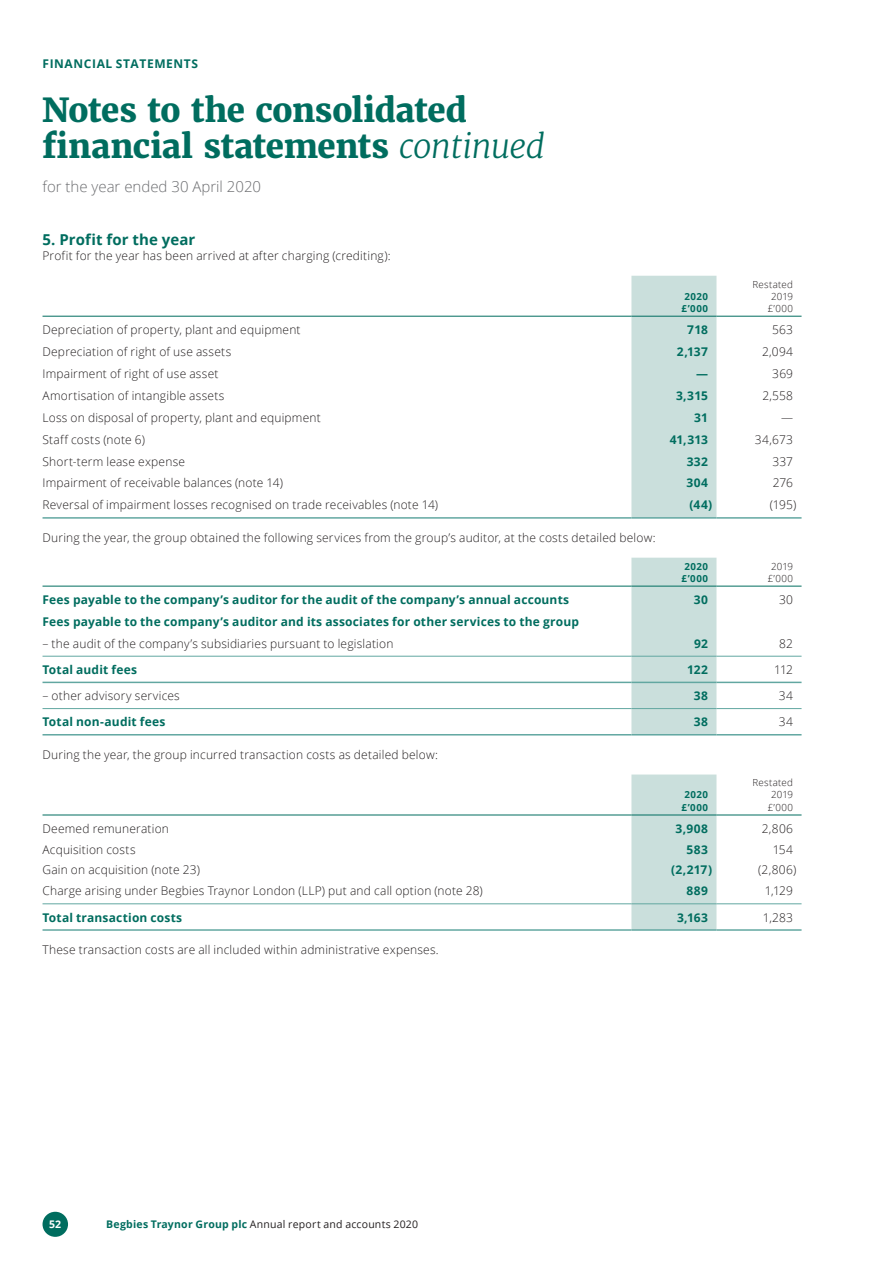
<style>
.page{position:relative;width:893px;height:1263px;background:#fff}
.page>*{position:absolute;margin:0;border:0;box-sizing:border-box;transform-origin:0 0}
.t1{font:800 33px/36px "Merriweather";letter-spacing:-.015em;color:#006d5f}
.t2{font:300 15px "Open Sans";color:#6c6d70}
.Subhead_1{font:700 15px "Open Sans";letter-spacing:.005em;color:#006d5f}
.Figs_LFT{font:300 12px "Open Sans";letter-spacing:.015em;color:#231f20}
.Body_Text{font:300 12px "Open Sans";letter-spacing:.015em;color:#231f20}
.Figs_LFT-2{font:700 12px "Open Sans";letter-spacing:.015em;color:#006d5f}
.Figs_RT{font:300 12px "Open Sans";letter-spacing:.015em;color:#231f20}
.Figs_RT-2{font:700 12px "Open Sans";letter-spacing:.03em;color:#006d5f}
.Figs_LFT-3{font:700 12px "Open Sans";letter-spacing:.05em;color:#006d5f}
.t3{font:10.5px "Open Sans";letter-spacing:.02em;color:#231f20}
.t4{font:700 10.5px "Open Sans";color:#fff}
.Figshd_RT{font:300 9.75px "Open Sans";letter-spacing:.025em;color:#231f20}
.Figshd_RT-2{font:700 9.75px "Open Sans";letter-spacing:.04em;color:#006d5f}
.s1{font-weight:300;font-style:italic}
.s2{font-weight:700;color:#006d5f}
</style>
<div class="page">
<div style="left:43px;top:1212px;width:25px;height:25px;background:#006d5f;border-radius:50%"></div>
<div style="left:631px;top:276px;width:85px;height:241px;background:#cadfdc"></div>
<hr style="left:43px;top:316px;width:588px;height:1px;background:#006d5f">
<hr style="left:631px;top:316px;width:85px;height:1px;background:#006d5f">
<hr style="left:716px;top:316px;width:85px;height:1px;background:#006d5f">
<hr style="left:43px;top:517px;width:588px;height:2px;background:#62a7a1">
<hr style="left:631px;top:517px;width:85px;height:2px;background:#62a7a1">
<hr style="left:716px;top:517px;width:85px;height:2px;background:#62a7a1">
<div style="left:631px;top:558px;width:85px;height:176px;background:#cadfdc"></div>
<hr style="left:631px;top:586px;width:85px;height:1px;background:#006d5f">
<hr style="left:716px;top:586px;width:85px;height:1px;background:#006d5f">
<hr style="left:43px;top:734px;width:588px;height:1px;background:#62a7a1">
<hr style="left:631px;top:734px;width:85px;height:1px;background:#62a7a1">
<hr style="left:716px;top:734px;width:85px;height:1px;background:#62a7a1">
<hr style="left:43px;top:708px;width:588px;height:1px;background:#62a7a1">
<hr style="left:631px;top:708px;width:85px;height:1px;background:#62a7a1">
<hr style="left:716px;top:708px;width:85px;height:1px;background:#62a7a1">
<hr style="left:43px;top:682px;width:588px;height:1px;background:#62a7a1">
<hr style="left:631px;top:682px;width:85px;height:1px;background:#62a7a1">
<hr style="left:716px;top:682px;width:85px;height:1px;background:#62a7a1">
<hr style="left:43px;top:586px;width:588px;height:1px;background:#006d5f">
<hr style="left:43px;top:656px;width:588px;height:1px;background:#62a7a1">
<hr style="left:631px;top:656px;width:85px;height:1px;background:#62a7a1">
<hr style="left:716px;top:656px;width:85px;height:1px;background:#62a7a1">
<div style="left:631px;top:774px;width:85px;height:155px;background:#cadfdc"></div>
<hr style="left:631px;top:815px;width:85px;height:1px;background:#006d5f">
<hr style="left:716px;top:815px;width:85px;height:1px;background:#006d5f">
<hr style="left:43px;top:929px;width:588px;height:2px;background:#62a7a1">
<hr style="left:631px;top:929px;width:85px;height:2px;background:#62a7a1">
<hr style="left:716px;top:929px;width:85px;height:2px;background:#62a7a1">
<hr style="left:43px;top:815px;width:588px;height:1px;background:#006d5f">
<hr style="left:43px;top:903px;width:588px;height:1px;background:#62a7a1">
<hr style="left:631px;top:903px;width:85px;height:1px;background:#62a7a1">
<hr style="left:716px;top:903px;width:85px;height:1px;background:#62a7a1">
<p class="Figs_LFT-3" style="left:43px;top:55px;width:157px">FINANCIAL STATEMENTS</p>
<h1 class="t1" style="left:43px;top:92px;width:504px">Notes to the consolidated financial statements <span class="s1">continued</span></h1>
<p class="t2" style="left:43px;top:176px;width:220px">for the year ended 30 April 2020</p>
<p class="Subhead_1" style="left:43px;top:229px;width:154px">5. Profit for the year</p>
<p class="Body_Text" style="left:43px;top:248px;width:350px">Profit for the year has been arrived at after charging (crediting):</p>
<p class="Figshd_RT-2" style="left:685px;top:289px;width:25px">2020</p>
<p class="Figshd_RT-2" style="left:682px;top:301px;width:28px">£’000</p>
<p class="Figshd_RT" style="left:753px;top:277px;width:42px">Restated</p>
<p class="Figshd_RT" style="left:771px;top:289px;width:23px">2019</p>
<p class="Figshd_RT" style="left:768px;top:301px;width:27px">£’000</p>
<p class="Figs_LFT" style="left:43px;top:321px;width:260px">Depreciation of property, plant and equipment</p>
<p class="Figs_RT-2" style="left:687px;top:321px;width:22px">718</p>
<p class="Figs_RT" style="left:772px;top:321px;width:22px">563</p>
<p class="Figs_LFT" style="left:43px;top:343px;width:190px">Depreciation of right of use assets</p>
<p class="Figs_RT-2" style="left:677px;top:343px;width:33px">2,137</p>
<p class="Figs_RT" style="left:762px;top:343px;width:33px">2,094</p>
<p class="Figs_LFT" style="left:43px;top:365px;width:178px">Impairment of right of use asset</p>
<p class="Figs_RT-2" style="left:696px;top:365px;width:13px">—</p>
<p class="Figs_RT" style="left:772px;top:365px;width:22px">369</p>
<p class="Figs_LFT" style="left:43px;top:387px;width:184px">Amortisation of intangible assets</p>
<p class="Figs_RT-2" style="left:676px;top:387px;width:33px">3,315</p>
<p class="Figs_RT" style="left:762px;top:387px;width:32px">2,558</p>
<p class="Figs_LFT" style="left:43px;top:409px;width:280px">Loss on disposal of property, plant and equipment</p>
<p class="Figs_RT-2" style="left:694px;top:409px;width:15px">31</p>
<p class="Figs_RT" style="left:781px;top:409px;width:13px">—</p>
<p class="Figs_LFT" style="left:43px;top:431px;width:104px">Staff costs (note 6)</p>
<p class="Figs_RT-2" style="left:670px;top:431px;width:40px">41,313</p>
<p class="Figs_RT" style="left:755px;top:431px;width:40px">34,673</p>
<p class="Figs_LFT" style="left:43px;top:453px;width:144px">Short-term lease expense</p>
<p class="Figs_RT-2" style="left:687px;top:453px;width:23px">332</p>
<p class="Figs_RT" style="left:772px;top:453px;width:22px">337</p>
<p class="Figs_LFT" style="left:43px;top:475px;width:242px">Impairment of receivable balances (note 14)</p>
<p class="Figs_RT-2" style="left:686px;top:475px;width:23px">304</p>
<p class="Figs_RT" style="left:773px;top:475px;width:22px">276</p>
<p class="Figs_LFT" style="left:43px;top:497px;width:397px">Reversal of impairment losses recognised on trade receivables (note 14)</p>
<p class="Figs_RT-2" style="left:689px;top:496px;width:24px">(44)</p>
<p class="Figs_RT" style="left:770px;top:497px;width:28px">(195)</p>
<p class="Body_Text" style="left:43px;top:530px;width:615px">During the year, the group obtained the following services from the group’s auditor, at the costs detailed below:</p>
<p class="Figshd_RT-2" style="left:685px;top:559px;width:25px">2020</p>
<p class="Figshd_RT-2" style="left:682px;top:571px;width:28px">£’000</p>
<p class="Figshd_RT" style="left:771px;top:559px;width:23px">2019</p>
<p class="Figshd_RT" style="left:768px;top:571px;width:27px">£’000</p>
<p class="Figs_LFT-2" style="left:43px;top:591px;width:528px">Fees payable to the company’s auditor for the audit of the company’s annual accounts</p>
<p class="Figs_RT-2" style="left:694px;top:591px;width:16px">30</p>
<p class="Figs_RT" style="left:779px;top:591px;width:15px">30</p>
<p class="Figs_LFT-2" style="left:43px;top:613px;width:538px">Fees payable to the company’s auditor and its associates for other services to the group</p>
<p class="Figs_LFT" style="left:43px;top:635px;width:352px">– the audit of the company’s subsidiaries pursuant to legislation</p>
<p class="Figs_RT-2" style="left:694px;top:635px;width:15px">92</p>
<p class="Figs_RT" style="left:779px;top:635px;width:15px">82</p>
<p class="Figs_LFT-2" style="left:43px;top:661px;width:96px">Total audit fees</p>
<p class="Figs_RT-2" style="left:687px;top:661px;width:22px">122</p>
<p class="Figs_RT" style="left:774px;top:661px;width:20px">112</p>
<p class="Figs_LFT" style="left:43px;top:687px;width:139px">– other advisory services</p>
<p class="Figs_RT-2" style="left:694px;top:687px;width:16px">38</p>
<p class="Figs_RT" style="left:779px;top:687px;width:16px">34</p>
<p class="Figs_LFT-2" style="left:43px;top:713px;width:124px">Total non-audit fees</p>
<p class="Figs_RT-2" style="left:694px;top:713px;width:16px">38</p>
<p class="Figs_RT" style="left:779px;top:714px;width:16px">34</p>
<p class="Body_Text" style="left:43px;top:746px;width:397px">During the year, the group incurred transaction costs as detailed below:</p>
<p class="Figshd_RT-2" style="left:685px;top:788px;width:25px">2020</p>
<p class="Figshd_RT-2" style="left:682px;top:800px;width:28px">£’000</p>
<p class="Figshd_RT" style="left:753px;top:776px;width:42px">Restated</p>
<p class="Figshd_RT" style="left:771px;top:788px;width:23px">2019</p>
<p class="Figshd_RT" style="left:768px;top:800px;width:27px">£’000</p>
<p class="Figs_LFT" style="left:43px;top:820px;width:128px">Deemed remuneration</p>
<p class="Figs_RT-2" style="left:675px;top:820px;width:34px">3,908</p>
<p class="Figs_RT" style="left:762px;top:820px;width:33px">2,806</p>
<p class="Figs_LFT" style="left:43px;top:841px;width:95px">Acquisition costs</p>
<p class="Figs_RT-2" style="left:686px;top:841px;width:23px">583</p>
<p class="Figs_RT" style="left:773px;top:841px;width:22px">154</p>
<p class="Figs_LFT" style="left:43px;top:862px;width:159px">Gain on acquisition (note 23)</p>
<p class="Figs_RT-2" style="left:671px;top:862px;width:43px">(2,217)</p>
<p class="Figs_RT" style="left:758px;top:862px;width:40px">(2,806)</p>
<p class="Figs_LFT" style="left:43px;top:883px;width:442px">Charge arising under Begbies Traynor London (LLP) put and call option (note 28)</p>
<p class="Figs_RT-2" style="left:687px;top:882px;width:23px">889</p>
<p class="Figs_RT" style="left:765px;top:883px;width:30px">1,129</p>
<p class="Figs_LFT-2" style="left:43px;top:909px;width:141px">Total transaction costs</p>
<p class="Figs_RT-2" style="left:677px;top:909px;width:33px">3,163</p>
<p class="Figs_RT" style="left:763px;top:909px;width:32px">1,283</p>
<p class="Body_Text" style="left:43px;top:942px;width:398px">These transaction costs are all included within administrative expenses.</p>
<p class="t4" style="left:49px;top:1217px;width:13px">52</p>
<p class="t3" style="left:106px;top:1217px;width:313px"><span class="s2">Begbies Traynor Group plc</span> Annual report and accounts 2020</p>
</div>
